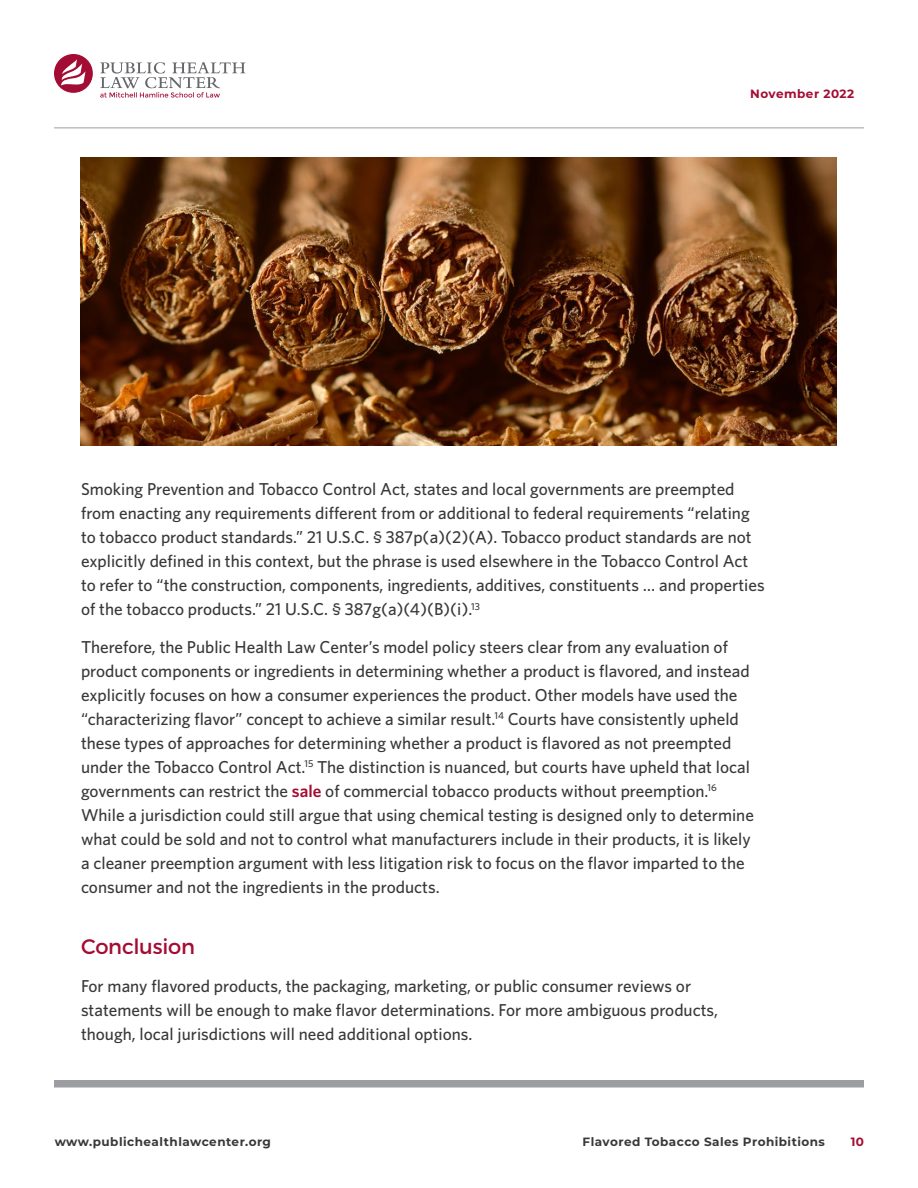
<style>
.page{position:relative;width:918px;height:1188px;background:#fff}
.page>*{position:absolute;margin:0;border:0;box-sizing:border-box;transform-origin:0 0}
.SH_level_1__intro{font:21px "Montserrat";letter-spacing:-.01em;color:#a30c33}
.body{font:500 17.25px/24px "Whitney";color:#383839}
.t1{font:700 12px "Montserrat";letter-spacing:.04em;color:#383839}
.t2{font:700 12px "Montserrat";letter-spacing:.04em;color:#a30c33}
.s1{font-weight:600;color:#a30c33}
</style>
<div class="page">
<div style="left:54px;top:1080px;width:810px;height:8px;background:#9b9da0"></div>
<hr style="left:54px;top:128px;width:810px;height:1px;background:#9b9da0">
<img style="left:80px;top:158px;width:756px;height:288px">
<svg style="left:54px;top:54px;width:39px;height:39px"></svg>
<svg style="left:100px;top:62px;width:145px;height:36px"></svg>
<p class="t2" style="left:750px;top:85px;width:105px">November 2022</p>
<p class="body" style="left:81px;top:477px;width:685px">Smoking Prevention and Tobacco Control Act, states and local governments are preempted from enacting any requirements different from or additional to federal requirements “relating to tobacco product standards.” 21 U.S.C. § 387p(a)(2)(A). Tobacco product standards are not explicitly defined in this context, but the phrase is used elsewhere in the Tobacco Control Act to refer to “the construction, components, ingredients, additives, constituents … and properties of the tobacco products.” 21 U.S.C. § 387g(a)(4)(B)(i).<sup>13</sup></p>
<p class="body" style="left:81px;top:634px;width:674px">Therefore, the Public Health Law Center’s model policy steers clear from any evaluation of product components or ingredients in determining whether a product is flavored, and instead explicitly focuses on how a consumer experiences the product. Other models have used the “characterizing flavor” concept to achieve a similar result.<sup>14</sup> Courts have consistently upheld these types of approaches for determining whether a product is flavored as not preempted under the Tobacco Control Act.<sup>15</sup> The distinction is nuanced, but courts have upheld that local governments can restrict the <span class="s1">sale</span> of commercial tobacco products without preemption.<sup>16<br></sup>While a jurisdiction could still argue that using chemical testing is designed only to determine what could be sold and not to control what manufacturers include in their products, it is likely a cleaner preemption argument with less litigation risk to focus on the flavor imparted to the consumer and not the ingredients in the products.</p>
<p class="SH_level_1__intro" style="left:81px;top:934px;width:115px">Conclusion</p>
<p class="body" style="left:81px;top:973px;width:639px">For many flavored products, the packaging, marketing, or public consumer reviews or statements will be enough to make flavor determinations. For more ambiguous products, though, local jurisdictions will need additional options.</p>
<p class="t1" style="left:55px;top:1133px;width:218px">www.publichealthlawcenter.org</p>
<p class="t1" style="left:583px;top:1133px;width:244px">Flavored Tobacco Sales Prohibitions</p>
<p class="t2" style="left:851px;top:1133px;width:15px">10</p>
</div>
